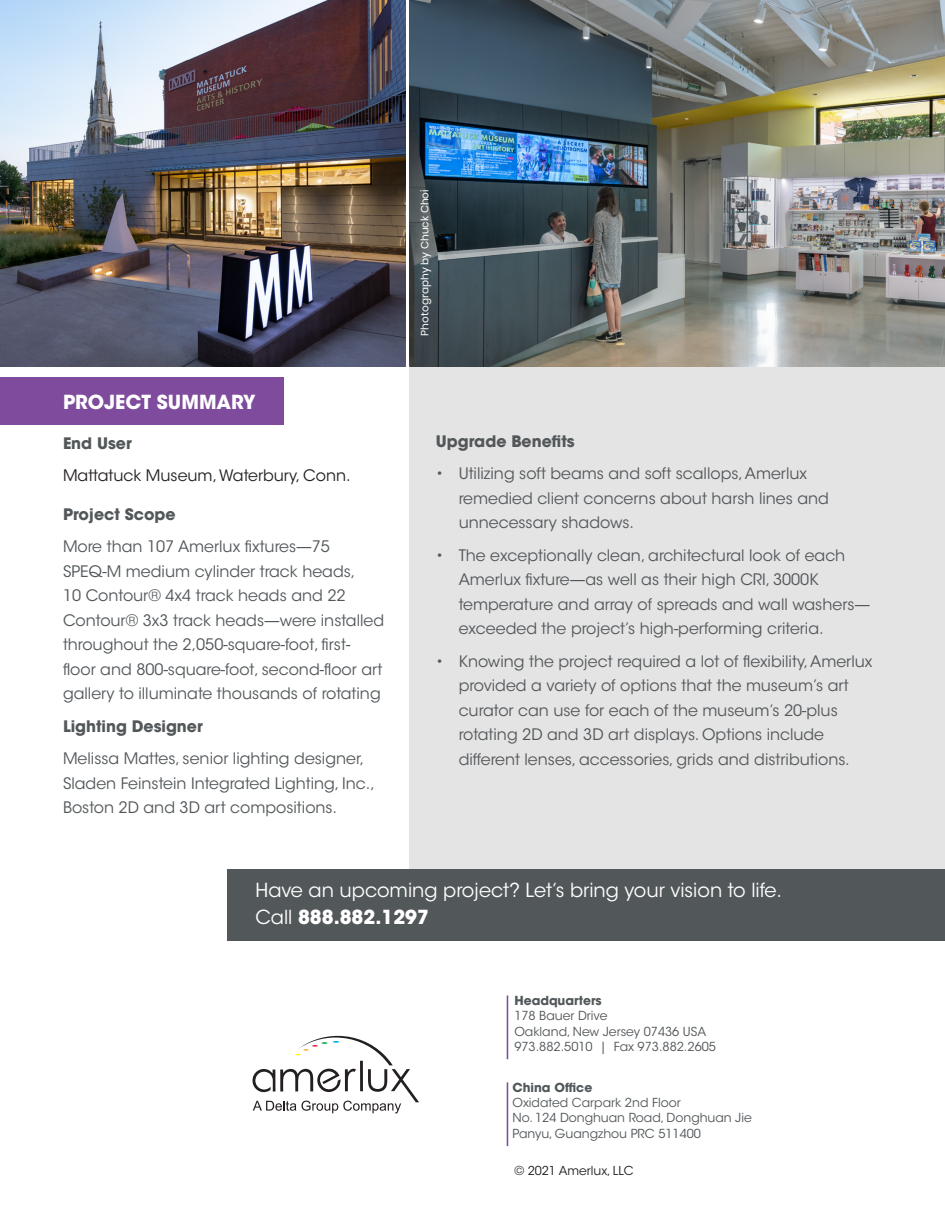
<style>
.page{position:relative;width:945px;height:1229px;background:#fff}
.page>*{position:absolute;margin:0;border:0;box-sizing:border-box;transform-origin:0 0}
.t1{font:19.25px/26.2px "ITC Avant Garde Std";color:#fff}
.t2{font:700 19.25px "ITC Avant Garde Std";color:#fff}
.t3{font:15.75px/24.5px "ITC Avant Garde Std";color:#52575a}
.t4{font:700 15.75px "ITC Avant Garde Std";color:#52575a}
.t5{font:15.75px "ITC Avant Garde Std";color:#231f20}
.t6{font:12.42px "ITC Avant Garde Std";color:#52575a}
.t7{font:700 12.42px "ITC Avant Garde Std";color:#52575a}
.t8{font:12.25px "ITC Avant Garde Std";color:#231f20}
.t9{font:10.5px "Poppins";color:#fff}
.s1{font-weight:700}
</style>
<div class="page">
<div style="left:410px;top:342px;width:535px;height:599px;background:#e5e4e4"></div>
<div style="left:227px;top:869px;width:718px;height:72px;background:#52575a"></div>
<div style="left:0;top:377px;width:284px;height:47px;background:#7f4b9d"></div>
<img style="left:410px;top:0;width:535px;height:367px">
<img style="left:0;top:0;width:406px;height:367px">
<hr style="left:507px;top:995px;width:1px;height:64px;background:#7f4b9d">
<hr style="left:507px;top:1082px;width:1px;height:64px;background:#7f4b9d">
<svg style="left:253px;top:1035px;width:166px;height:78px"></svg>
<p class="t2" style="left:63px;top:389px;width:194px">PROJECT SUMMARY</p>
<p class="t4" style="left:63px;top:433px;width:70px">End User</p>
<p class="t5" style="left:63px;top:466px;width:289px">Mattatuck Museum, Waterbury, Conn.</p>
<p class="t4" style="left:63px;top:504px;width:114px">Project Scope</p>
<p class="t3" style="left:63px;top:534px;width:323px">More than 107 Amerlux fixtures—75<br>SPEQ-M medium cylinder track heads,<br>10 Contour® 4x4 track heads and 22<br>Contour® 3x3 track heads—were installed throughout the 2,050-square-foot, first&shy;floor and 800-square-foot, second-floor art gallery to illuminate thousands of rotating</p>
<p class="t4" style="left:63px;top:715px;width:141px">Lighting Designer</p>
<p class="t3" style="left:63px;top:746px;width:313px">Melissa Mattes, senior lighting designer,<br>Sladen Feinstein Integrated Lighting, Inc.,<br>Boston 2D and 3D art compositions.</p>
<p class="t9" style="left:419px;top:335px;width:148px;rotate:-90deg">Photography by Chuck Choi</p>
<p class="t4" style="left:436px;top:431px;width:140px">Upgrade Benefits</p>
<p class="t3" style="left:459px;top:461px;width:372px;text-indent:-23px">• Utilizing soft beams and soft scallops, Amerlux remedied client concerns about harsh lines and unnecessary shadows.</p>
<p class="t3" style="left:459px;top:543px;width:413px;text-indent:-23px">• The exceptionally clean, architectural look of each Amerlux fixture—as well as their high CRI, 3000K temperature and array of spreads and wall washers— exceeded the project’s high-performing criteria.</p>
<p class="t3" style="left:459px;top:649px;width:415px;text-indent:-23px">• Knowing the project required a lot of flexibility, Amerlux provided a variety of options that the museum’s art curator can use for each of the museum’s 20-plus rotating 2D and 3D art displays. Options include different lenses, accessories, grids and distributions.</p>
<p class="t1" style="left:256px;top:877px;width:528px">Have an upcoming project? Let’s bring your vision to life.<br>Call <span class="s1">888.882.1297</span></p>
<p class="t7" style="left:514px;top:992px;width:89px">Headquarters</p>
<p class="t6" style="left:514px;top:1008px;width:95px">178 Bauer Drive</p>
<p class="t6" style="left:514px;top:1023px;width:193px">Oakland, New Jersey 07436 USA</p>
<p class="t6" style="left:514px;top:1039px;width:203px">973.882.5010 | Fax 973.882.2605</p>
<p class="t7" style="left:512px;top:1078px;width:81px">China Office</p>
<p class="t6" style="left:512px;top:1094px;width:170px">Oxidated Carpark 2nd Floor</p>
<p class="t6" style="left:512px;top:1110px;width:241px">No. 124 Donghuan Road, Donghuan Jie</p>
<p class="t6" style="left:512px;top:1125px;width:190px">Panyu, Guangzhou PRC 511400</p>
<p class="t8" style="left:514px;top:1163px;width:121px">© 2021 Amerlux, LLC</p>
</div>
